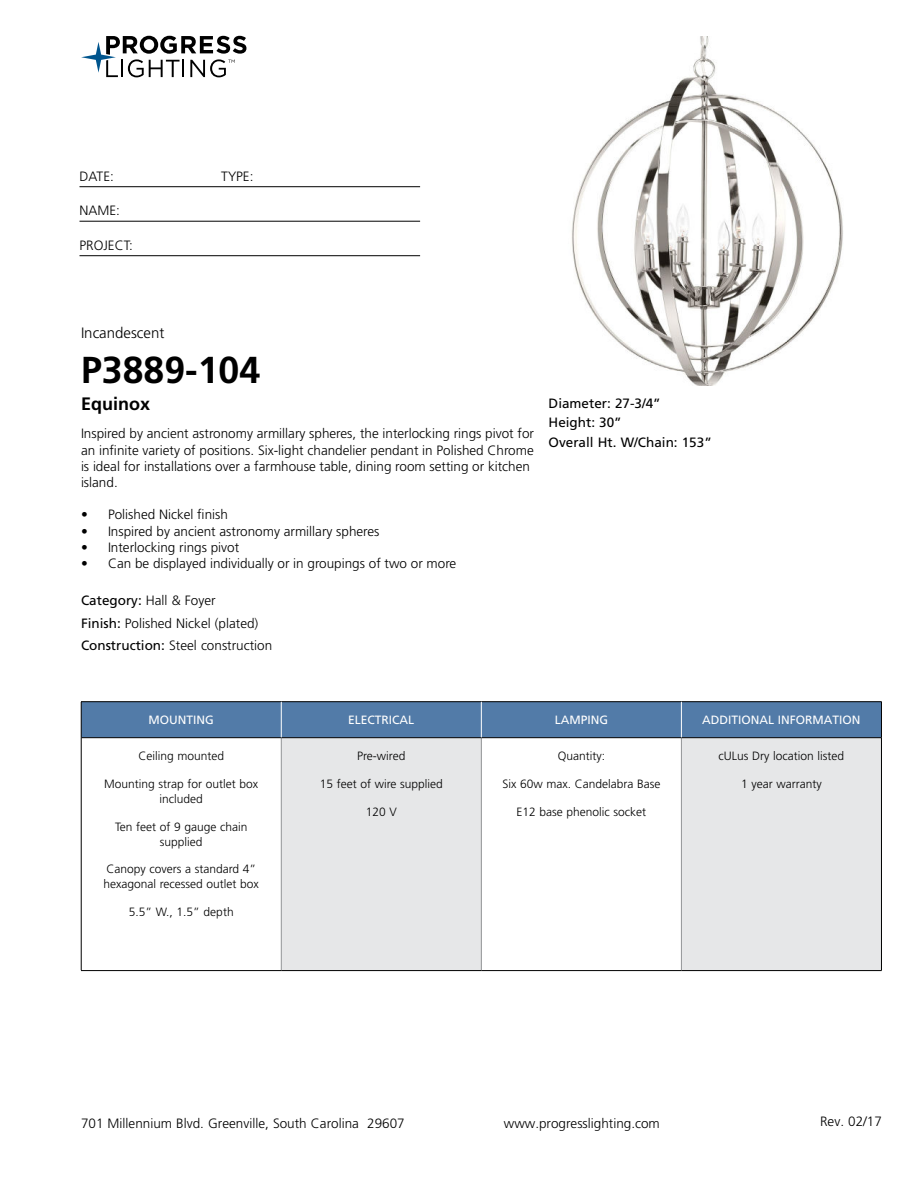
<style>
.page{position:relative;width:918px;height:1188px;background:#fff}
.page>*{position:absolute;margin:0;border:0;box-sizing:border-box;transform-origin:0 0}
.t1{font:700 37.5px "Frutiger LT Std";color:#000}
.t2{font:700 18px "Frutiger LT Std";color:#000}
.t3{font:300 15px "Frutiger LT Std";color:#000}
.t4{font:300 13.5px/16.2px "Frutiger LT Std";color:#000}
.t5{font:13.5px/19.5px "Frutiger LT Std";color:#000}
.t6{font:300 12px/15px "Frutiger LT Std";color:#000;text-align:center}
.t7{font:12px "Frutiger LT Std";color:#fff}
.s1{font-weight:400}
</style>
<div class="page">
<svg style="left:81px;top:36px;width:165px;height:41px"></svg>
<hr style="left:80px;top:186px;width:340px;height:1px;background:#000">
<hr style="left:80px;top:221px;width:340px;height:1px;background:#000">
<hr style="left:80px;top:255px;width:340px;height:1px;background:#000">
<div style="left:82px;top:702px;width:799px;height:35px;background:#527ba8"></div>
<div style="left:281px;top:738px;width:200px;height:233px;background:#e6e7e8"></div>
<div style="left:681px;top:738px;width:200px;height:233px;background:#e6e7e8"></div>
<hr style="left:281px;top:738px;width:1px;height:232px;background:#939598">
<hr style="left:481px;top:738px;width:1px;height:232px;background:#939598">
<hr style="left:681px;top:738px;width:1px;height:232px;background:#939598">
<hr style="left:81px;top:737px;width:200px;height:1px;background:#000">
<hr style="left:281px;top:737px;width:200px;height:1px;background:#000">
<hr style="left:481px;top:737px;width:200px;height:1px;background:#000">
<hr style="left:681px;top:737px;width:200px;height:1px;background:#000">
<hr style="left:81px;top:970px;width:200px;height:1px;background:#000">
<hr style="left:281px;top:970px;width:200px;height:1px;background:#000">
<hr style="left:481px;top:970px;width:200px;height:1px;background:#000">
<hr style="left:681px;top:970px;width:201px;height:1px;background:#000">
<hr style="left:81px;top:701px;width:200px;height:1px;background:#000">
<hr style="left:81px;top:702px;width:1px;height:36px;background:#000">
<hr style="left:281px;top:701px;width:200px;height:1px;background:#000">
<hr style="left:481px;top:701px;width:200px;height:1px;background:#000">
<hr style="left:681px;top:701px;width:201px;height:1px;background:#000">
<hr style="left:881px;top:702px;width:1px;height:36px;background:#000">
<hr style="left:81px;top:738px;width:1px;height:232px;background:#000">
<hr style="left:881px;top:738px;width:1px;height:232px;background:#000">
<hr style="left:281px;top:702px;width:1px;height:35px;background:#fff">
<hr style="left:681px;top:702px;width:1px;height:35px;background:#fff">
<hr style="left:481px;top:702px;width:1px;height:35px;background:#fff">
<img style="left:571px;top:36px;width:272px;height:349px">
<p class="t4" style="left:80px;top:169px;width:36px">DATE:</p>
<p class="t4" style="left:221px;top:169px;width:34px">TYPE:</p>
<p class="t4" style="left:80px;top:204px;width:42px">NAME:</p>
<p class="t4" style="left:80px;top:238px;width:55px">PROJECT:</p>
<p class="t3" style="left:81px;top:327px;width:85px">Incandescent</p>
<h1 class="t1" style="left:81px;top:356px;width:181px">P3889-104</h1>
<h2 class="t2" style="left:81px;top:397px;width:71px">Equinox</h2>
<p class="t4" style="left:81px;top:427px;width:455px">Inspired by ancient astronomy armillary spheres, the interlocking rings pivot for an infinite variety of positions. Six-light chandelier pendant in Polished Chrome is ideal for installations over a farmhouse table, dining room setting or kitchen island.</p>
<p class="t4" style="left:81px;top:508px;width:149px">• Polished Nickel finish</p>
<p class="t4" style="left:81px;top:524px;width:300px">• Inspired by ancient astronomy armillary spheres</p>
<p class="t4" style="left:81px;top:540px;width:160px">• Interlocking rings pivot</p>
<p class="t4" style="left:81px;top:556px;width:377px">• Can be displayed individually or in groupings of two or more</p>
<p class="t4" style="left:81px;top:591px;width:193px;line-height:22.5px"><span class="s1">Category:</span> Hall &amp; Foyer<br><span class="s1">Finish:</span> Polished Nickel (plated)<br><span class="s1">Construction:</span> Steel construction</p>
<p class="t5" style="left:549px;top:394px;width:165px">Diameter: 27-3/4”<br>Height: 30”<br>Overall Ht. W/Chain: 153”</p>
<p class="t7" style="left:149px;top:715px;width:67px">MOUNTING</p>
<p class="t7" style="left:348px;top:715px;width:68px">ELECTRICAL</p>
<p class="t7" style="left:555px;top:715px;width:55px">LAMPING</p>
<p class="t7" style="left:702px;top:715px;width:160px">ADDITIONAL INFORMATION</p>
<p class="t6" style="left:138px;top:749px;width:87px">Ceiling mounted</p>
<p class="t6" style="left:104px;top:777px;width:156px">Mounting strap for outlet box included</p>
<p class="t6" style="left:115px;top:820px;width:134px">Ten feet of 9 gauge chain supplied</p>
<p class="t6" style="left:104px;top:863px;width:157px;text-align:left">Canopy covers a standard 4” hexagonal recessed outlet box</p>
<p class="t6" style="left:129px;top:905px;width:106px">5.5” W., 1.5” depth</p>
<p class="t6" style="left:357px;top:749px;width:50px">Pre-wired</p>
<p class="t6" style="left:320px;top:777px;width:125px">15 feet of wire supplied</p>
<p class="t6" style="left:366px;top:805px;width:33px">120 V</p>
<p class="t6" style="left:719px;top:749px;width:127px">cULus Dry location listed</p>
<p class="t6" style="left:741px;top:777px;width:82px">1 year warranty</p>
<p class="t6" style="left:558px;top:749px;width:49px">Quantity:</p>
<p class="t6" style="left:502px;top:777px;width:160px">Six 60w max. Candelabra Base</p>
<p class="t6" style="left:517px;top:805px;width:131px">E12 base phenolic socket</p>
<p class="t4" style="left:81px;top:1116px;width:325px">701 Millennium Blvd. Greenville, South Carolina 29607</p>
<p class="t4" style="left:504px;top:1116px;width:158px">www.progresslighting.com</p>
<p class="t4" style="left:820px;top:1114px;width:63px">Rev. 02/17</p>
</div>
